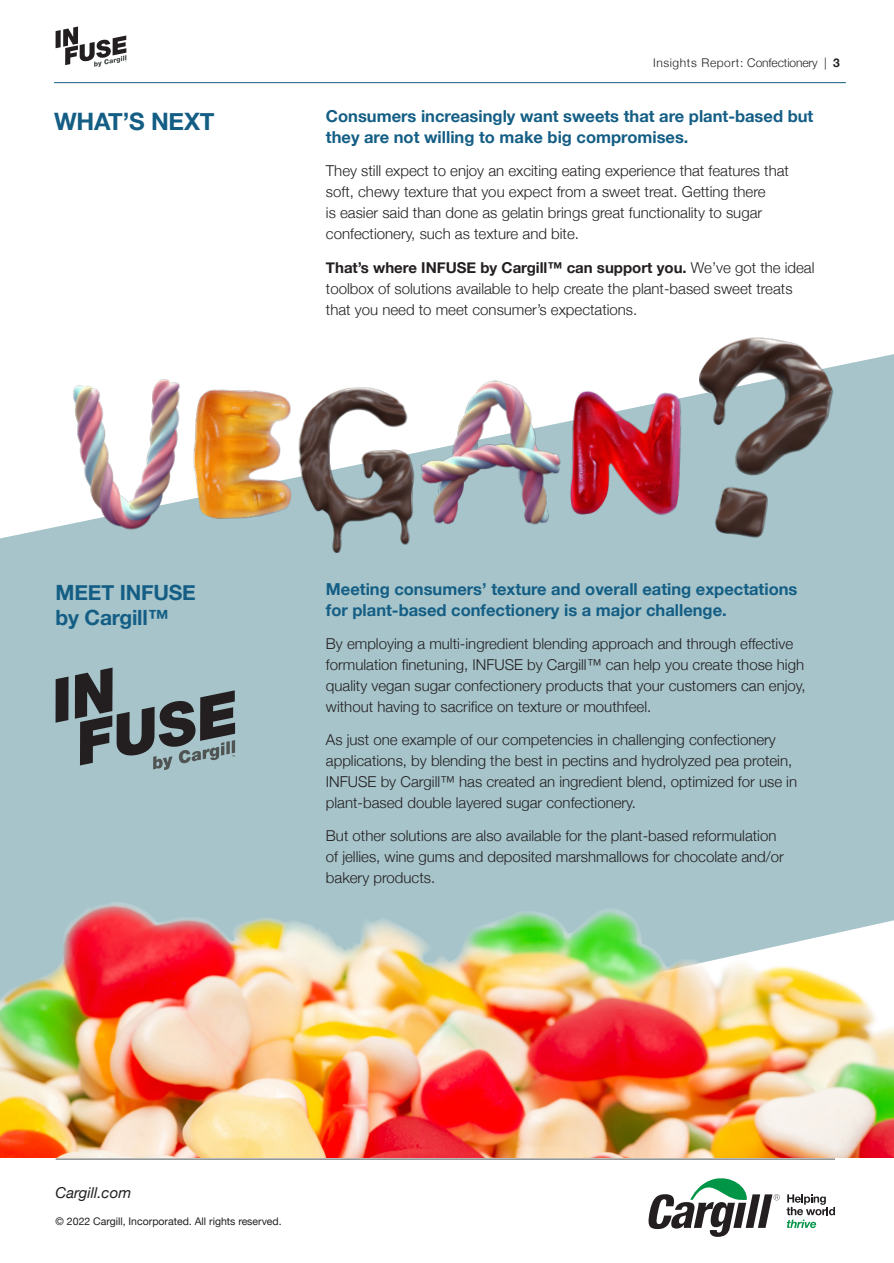
<style>
.page{position:relative;width:894px;height:1263px;background:#fff}
.page>*{position:absolute;margin:0;border:0;box-sizing:border-box;transform-origin:0 0}
.t1{font:700 24px "Helvetica Neue";letter-spacing:-.01em;color:#145e85}
.t2{font:700 21px/25.5px "Helvetica Neue";letter-spacing:-.01em;color:#145e85}
.t3{font:700 16.5px/21px "Helvetica Neue";color:#145e85}
.t4{font:300 15px/21px "Helvetica Neue";color:#231f20}
.t5{font:italic 15px "Helvetica Neue";color:#231f20}
.t6{font:300 12px "Helvetica Neue";letter-spacing:.02em;color:#231f20}
.FOOTNOTES{font:10.5px "Helvetica Neue";color:#231f20}
.s1{font-weight:700}
</style>
<div class="page">
<div style="left:0;top:575px;width:893px;height:326px;background:#a6c4ca"></div>
<svg style="left:56px;top:27px;width:70px;height:40px"></svg>
<hr style="left:54px;top:82px;width:791px;height:1px;background:#145e85">
<svg style="left:55px;top:676px;width:13px;height:46px"></svg>
<svg style="left:75px;top:667px;width:160px;height:103px;background:#76878b"></svg>
<hr style="left:56px;top:1158px;width:778px;height:1px;background:#505453">
<svg style="left:648px;top:1178px;width:131px;height:58px"></svg>
<svg style="left:786px;top:1194px;width:48px;height:34px"></svg>
<img style="left:0;top:337px;width:893px;height:238px">
<img style="left:0;top:901px;width:893px;height:256px">
<p class="t6" style="left:652px;top:53px;width:188px">Insights Report: Confectionery | <span class="s1">3</span></p>
<p class="t1" style="left:54px;top:102px;width:162px">WHAT’S NEXT</p>
<p class="t3" style="left:326px;top:106px;width:489px">Consumers increasingly want sweets that are plant-based but they are not willing to make big compromises.</p>
<p class="t4" style="left:326px;top:159px;width:464px">They still expect to enjoy an exciting eating experience that features that soft, chewy texture that you expect from a sweet treat. Getting there<br>is easier said than done as gelatin brings great functionality to sugar confectionery, such as texture and bite.</p>
<p class="t4" style="left:326px;top:255px;width:490px"><span class="s1">That’s where INFUSE by Cargill™ can support you.</span> We’ve got the ideal toolbox of solutions available to help create the plant-based sweet treats that you need to meet consumer’s expectations.</p>
<p class="t2" style="left:56px;top:580px;width:142px">MEET INFUSE by Cargill™</p>
<p class="t3" style="left:326px;top:579px;width:473px">Meeting consumers’ texture and overall eating expectations for plant-based confectionery is a major challenge.</p>
<p class="t4" style="left:326px;top:632px;width:481px">By employing a multi-ingredient blending approach and through effective formulation finetuning, INFUSE by Cargill™ can help you create those high quality vegan sugar confectionery products that your customers can enjoy, without having to sacrifice on texture or mouthfeel.</p>
<p class="t4" style="left:326px;top:728px;width:472px">As just one example of our competencies in challenging confectionery applications, by blending the best in pectins and hydrolyzed pea protein, INFUSE by Cargill™ has created an ingredient blend, optimized for use in plant-based double layered sugar confectionery.</p>
<p class="t4" style="left:326px;top:824px;width:459px">But other solutions are also available for the plant-based reformulation of jellies, wine gums and deposited marshmallows for chocolate and/or bakery products.</p>
<p class="t5" style="left:56px;top:1182px;width:77px">Cargill.com</p>
<p class="FOOTNOTES" style="left:56px;top:1214px;width:227px">© 2022 Cargill, Incorporated. All rights reserved.</p>
</div>
